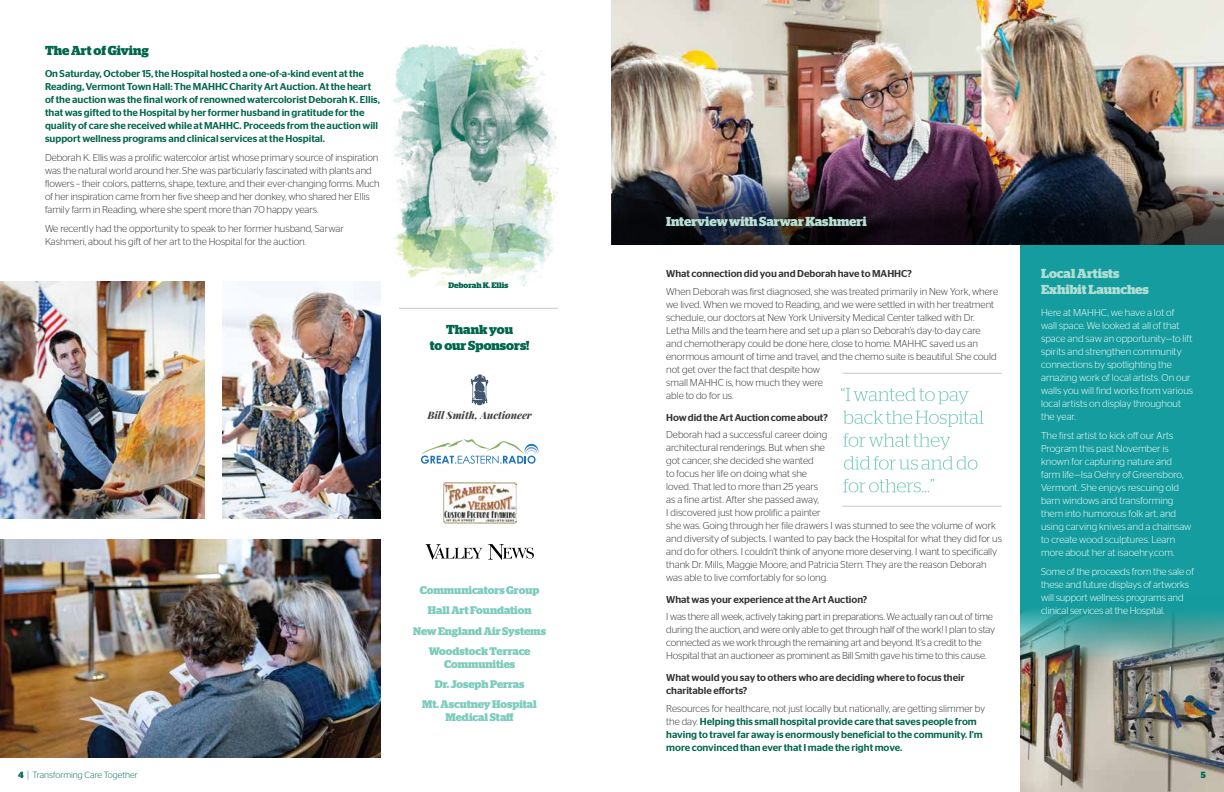
<style>
.page{position:relative;width:1224px;height:792px;background:#fff}
.page>*{position:absolute;margin:0;border:0;box-sizing:border-box;transform-origin:0 0}
.t1{font:700 13px/15.6px "Stag";color:#00664d;text-align:center}
.t2{font:700 13px "Stag";color:#b7e0d5}
.t3{font:700 13px/15.6px "Stag";color:#b1ded3}
.t4{font:700 11px/20.2px "Stag";letter-spacing:-.005em;color:#7cccbd;text-align:center}
.t5{font:italic 800 10.2px "Playfair Display";color:#414042}
.t6{font:300 10px/13px "Stag Sans";color:#333334}
.t7{font:300 10px/13px "Stag Sans";color:#fff}
.t8{font:500 10px/13px "Stag Sans";color:#00664d}
.t9{font:500 10px/13px "Stag Sans";color:#333334}
.t10{font:300 9px "Stag Sans";color:#006c55}
.t11{font:700 9px "Stag Sans";color:#006c55}
.t12{font:700 8px "Stag";color:#00664d}
.s1{font-weight:300;color:#333334}
.s2{font-weight:700}
.s3{font-size:11.4px}
</style>
<div class="page">
<img style="left:0;top:540px;width:381px;height:217px">
<img style="left:222px;top:281px;width:159px;height:238px">
<img style="left:0;top:281px;width:204px;height:238px">
<hr style="left:399px;top:308px;width:159px;height:1px;background:#c7c8ca">
<img style="left:393px;top:41px;width:166px;height:246px">
<svg style="left:471px;top:374px;width:17px;height:31px"></svg>
<svg style="left:421px;top:439px;width:118px;height:25px"></svg>
<img style="left:443px;top:483px;width:73px;height:40px">
<svg style="left:488px;top:544px;width:46px;height:16px"></svg>
<svg style="left:425px;top:544px;width:57px;height:16px"></svg>
<div style="left:1021px;top:244px;width:203px;height:548px;background:#149c9e"></div>
<hr style="left:843px;top:373px;width:159px;height:1px;background:#c7c8ca">
<hr style="left:843px;top:506px;width:159px;height:1px;background:#c7c8ca">
<img style="left:612px;top:0;width:612px;height:148px">
<img style="left:612px;top:148px;width:612px;height:96px">
<img style="left:1021px;top:610px;width:203px;height:182px">
<svg style="left:843px;top:479px;width:91px;height:13px"></svg>
<svg style="left:844px;top:456px;width:134px;height:14px"></svg>
<svg style="left:843px;top:433px;width:107px;height:17px"></svg>
<svg style="left:843px;top:411px;width:140px;height:16px"></svg>
<svg style="left:841px;top:388px;width:128px;height:16px"></svg>
<h1 class="t1" style="left:45px;top:43px;width:105px">The Art of Giving</h1>
<p class="t8" style="left:45px;top:67px;width:337px">On Saturday, October 15, the Hospital hosted a one-of-a-kind event at the Reading, Vermont Town Hall: The MAHHC Charity Art Auction. At the heart of the auction was the final work of renowned watercolorist Deborah K. Ellis, that was gifted to the Hospital by her former husband in gratitude for the quality of care she received while at MAHHC. Proceeds from the auction will support wellness programs and clinical services at the Hospital.</p>
<p class="t6" style="left:45px;top:151px;width:336px">Deborah K. Ellis was a prolific watercolor artist whose primary source of inspiration was the natural world around her. She was particularly fascinated with plants and flowers – their colors, patterns, shape, texture, and their ever-changing forms. Much of her inspiration came from her five sheep and her donkey, who shared her Ellis family farm in Reading, where she spent more than 70 happy years.</p>
<p class="t6" style="left:45px;top:222px;width:300px">We recently had the opportunity to speak to her former husband, Sarwar<br>Kashmeri, about his gift of her art to the Hospital for the auction.</p>
<p class="t12" style="left:448px;top:280px;width:62px">Deborah K. Ellis</p>
<h1 class="t1" style="left:430px;top:322px;width:101px">Thank you<br>to our Sponsors!</h1>
<p class="t5" style="left:427px;top:407px;width:106px">Bill Smith, Auctioneer</p>
<p class="t4" style="left:413px;top:580px;width:134px">Communicators Group<br>Hall Art Foundation<br>New England Air Systems<br>Woodstock Terrace</p>
<p class="t4" style="left:422px;top:654px;width:116px">Communities<br>Dr. Joseph Perras<br>Mt. Ascutney Hospital</p>
<p class="t4" style="left:446px;top:707px;width:70px">Medical Staff</p>
<h1 class="t2" style="left:666px;top:214px;width:202px">Interview with Sarwar Kashmeri</h1>
<p class="t9" style="left:666px;top:266px;width:247px">What connection did you and Deborah have to MAHHC?</p>
<p class="t6" style="left:666px;top:284px;width:333px">When Deborah was first diagnosed, she was treated primarily in New York, where we lived. When we moved to Reading, and we were settled in with her treatment schedule, our doctors at New York University Medical Center talked with Dr.<br>Letha Mills and the team here and set up a plan so Deborah’s day-to-day care and chemotherapy could be done here, close to home. MAHHC saved us an enormous amount of time and travel, and the chemo suite is beautiful. She could not get over the fact that despite how<br>small MAHHC is, how much they were<br>able to do for us.</p>
<p class="t9" style="left:666px;top:410px;width:163px">How did the Art Auction come about?</p>
<p class="t6" style="left:666px;top:427px;width:337px">Deborah had a successful career doing<br>architectural renderings. But when she<br>got cancer, she decided she wanted<br>to focus her life on doing what she<br>loved. That led to more than 25 years<br>as a fine artist. After she passed away,<br>I discovered just how prolific a painter<br>she was. Going through her file drawers I was stunned to see the volume of work and diversity of subjects. I wanted to pay back the Hospital for what they did for us and do for others. I couldn’t think of anyone more deserving. I want to specifically thank Dr. Mills, Maggie Moore, and Patricia Stern. They are the reason Deborah was able to live comfortably for so long.</p>
<p class="t9" style="left:666px;top:592px;width:203px">What was your experience at the Art Auction?</p>
<p class="t6" style="left:666px;top:610px;width:331px">I was there all week, actively taking part in preparations. We actually ran out of time during the auction, and were only able to get through half of the work! I plan to stay connected as we work through the remaining art and beyond. It’s a credit to the Hospital that an auctioneer as prominent as Bill Smith gave his time to this cause.</p>
<p class="t9" style="left:666px;top:671px;width:300px">What would you say to others who are deciding where to focus their charitable efforts?</p>
<p class="t8" style="left:666px;top:701px;width:321px"><span class="s1">Resources for healthcare, not just locally but nationally, are getting slimmer by the day.</span> Helping this small hospital provide care that saves people from having to travel far away is enormously beneficial to the community. I’m more convinced than ever that I made the right move.</p>
<h1 class="t3" style="left:1041px;top:266px;width:109px">Local Artists<br>Exhibit Launches</h1>
<p class="t7" style="left:1041px;top:305px;width:154px">Here at MAHHC, we have a lot of<br>wall space. We looked at all of that space and saw an opportunity—to lift spirits and strengthen community connections by spotlighting the amazing work of local artists. On our walls you will find works from various local artists on display throughout the year.</p>
<p class="t7" style="left:1041px;top:428px;width:152px">The first artist to kick off our Arts<br>Program this past November is known for capturing nature and farm life—Isa Oehry of Greensboro,<br>Vermont. She enjoys rescuing old barn windows and transforming them into humorous folk art, and using carving knives and a chainsaw to create wood sculptures. Learn more about her at isaoehry.com.</p>
<p class="t7" style="left:1041px;top:564px;width:154px">Some of the proceeds from the sale of these and future displays of artworks will support wellness programs and clinical services at the Hospital.</p>
<p class="t10" style="left:18px;top:769px;width:121px"><span class="s2">4</span> <span class="s3">|</span> Transforming Care Together</p>
<p class="t11" style="left:1201px;top:768px;width:7px">5</p>
</div>
